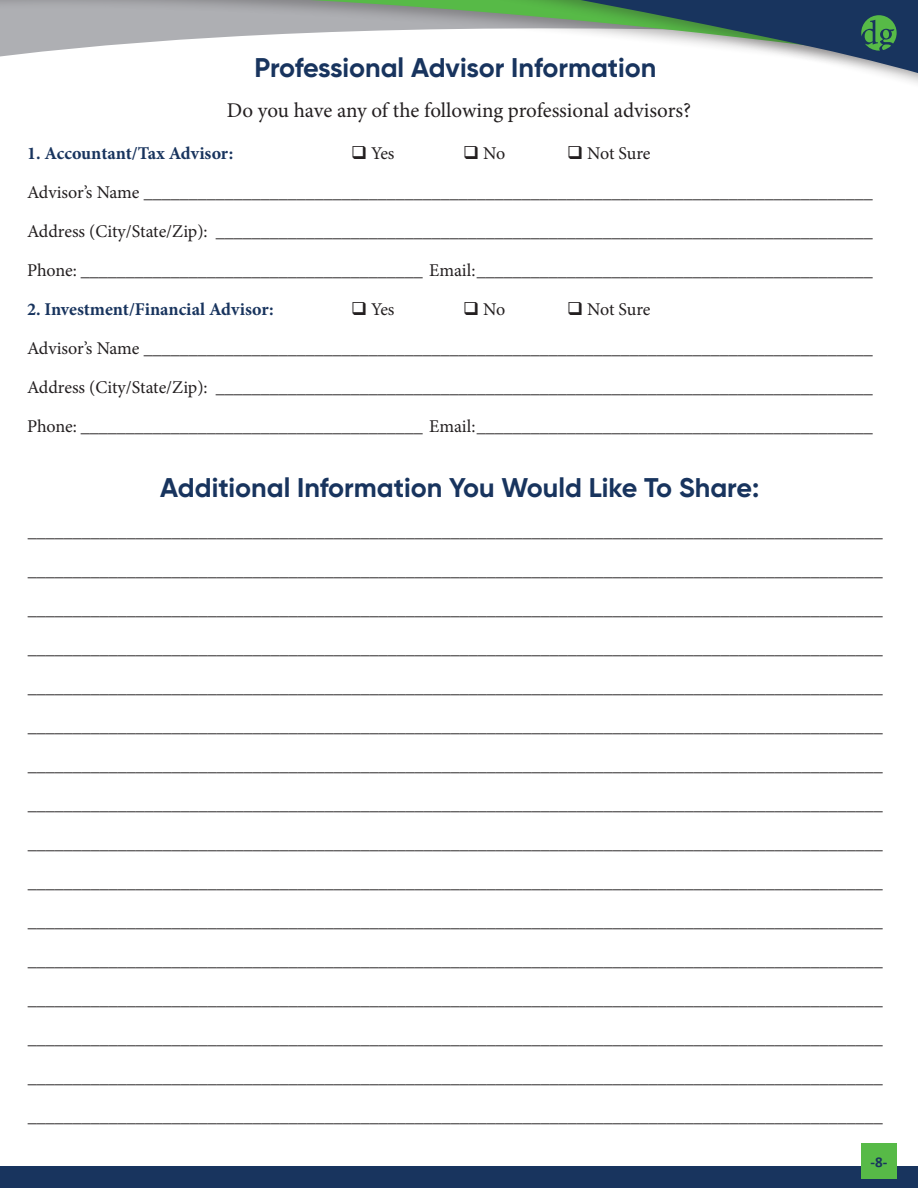
<style>
.page{position:relative;width:918px;height:1188px;background:#fff}
.page>*{position:absolute;margin:0;border:0;box-sizing:border-box;transform-origin:0 0}
.t1{font:700 27px "Gilroy";color:#18345e}
.t2{font:21px "Minion Pro";letter-spacing:-.005em;color:#231f20}
.t3{font:18px/39px "Minion Pro";letter-spacing:-.005em;color:#231f20}
.t4{font:700 18px "Minion Pro";color:#18345e}
.t5{font:700 15px "Calibri";color:#18345e}
</style>
<div class="page">
<div style="left:0;top:1166px;width:918px;height:22px;background:#18345e"></div>
<svg style="left:0;top:0;width:918px;height:83px"></svg>
<svg style="left:861px;top:15px;width:36px;height:36px"></svg>
<div style="left:861px;top:1143px;width:36px;height:36px;background:#57ba47"></div>
<h1 class="t1" style="left:254px;top:50px;width:403px">Professional Advisor Information</h1>
<p class="t2" style="left:227px;top:96px;width:466px">Do you have any of the following professional advisors?</p>
<p class="t4" style="left:27px;top:141px;width:208px">1. Accountant/Tax Advisor:</p>
<p class="t3" style="left:351px;top:134px;width:45px">❑ Yes</p>
<p class="t3" style="left:463px;top:134px;width:44px">❑ No</p>
<p class="t3" style="left:27px;top:134px;width:847px;text-indent:540px">❑ Not Sure<br>Advisor’s Name _________________________________________________________________________________ Address (City/State/Zip): _________________________________________________________________________ Phone: ______________________________________ Email:____________________________________________</p>
<p class="t4" style="left:27px;top:297px;width:248px">2. Investment/Financial Advisor:</p>
<p class="t3" style="left:351px;top:290px;width:45px">❑ Yes</p>
<p class="t3" style="left:463px;top:290px;width:44px">❑ No</p>
<p class="t3" style="left:27px;top:290px;width:847px;text-indent:540px">❑ Not Sure<br>Advisor’s Name _________________________________________________________________________________ Address (City/State/Zip): _________________________________________________________________________ Phone: ______________________________________ Email:____________________________________________</p>
<h1 class="t1" style="left:160px;top:471px;width:601px">Additional Information You Would Like To Share:</h1>
<p class="t3" style="left:28px;top:512px;width:856px;text-align:justify">_______________________________________________________________________________________________ _______________________________________________________________________________________________ _______________________________________________________________________________________________ _______________________________________________________________________________________________ _______________________________________________________________________________________________ _______________________________________________________________________________________________ _______________________________________________________________________________________________ _______________________________________________________________________________________________ _______________________________________________________________________________________________ _______________________________________________________________________________________________ _______________________________________________________________________________________________ _______________________________________________________________________________________________ _______________________________________________________________________________________________ _______________________________________________________________________________________________ _______________________________________________________________________________________________ _______________________________________________________________________________________________</p>
<p class="t5" style="left:871px;top:1151px;width:18px">-8-</p>
</div>
